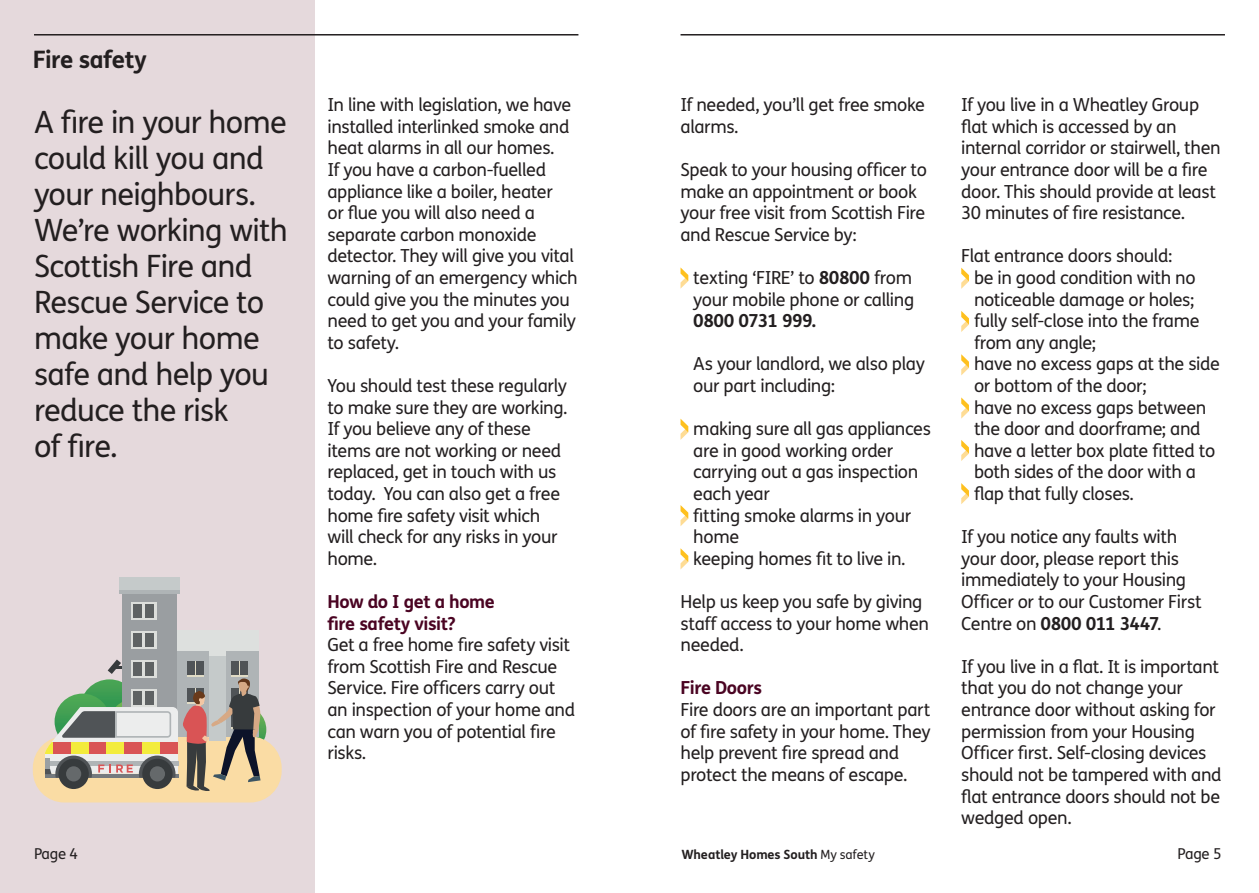
<style>
.page{position:relative;width:1259px;height:893px;background:#fff}
.page>*{position:absolute;margin:0;border:0;box-sizing:border-box;transform-origin:0 0}
._20_5_24-Reg-Section_intro-Black{font:30.75px/36px "FS Me";letter-spacing:-.025em;color:#231f20}
.t1{font:700 24px "FS Me";letter-spacing:-.02em;color:#231f20}
._12_14_4-Reg-Body-Black{font:18px/21.6px "FS Me";letter-spacing:-.02em;color:#231f20}
._12_14_4-Reg-BulletPoints-Black{font:18px/21.6px "FS Me";letter-spacing:-.02em;color:#231f20}
._12_14_4-Reg-Body-Black-2{font:700 18px/21.6px "FS Me";letter-spacing:-.02em;color:#4a0422}
._10_12-Regular{font:15px "FS Me";letter-spacing:-.015em;color:#231f20}
.t2{font:700 12.75px "FS Me";letter-spacing:-.005em;color:#231f20}
.s1{font-weight:700}
.s2{font-weight:400}
</style>
<div class="page">
<hr style="left:680px;top:34px;width:545px;height:2px;background:#231f20">
<div style="left:0;top:0;width:315px;height:893px;background:#e5d9dc"></div>
<hr style="left:34px;top:34px;width:544px;height:2px;background:#231f20">
<svg style="left:218px;top:705px;width:48px;height:49px"></svg>
<div style="left:33px;top:736px;width:249px;height:66px;background:#fadca4;border-radius:32px"></div>
<div style="left:176px;top:630px;width:83px;height:21px;background:#dde0de"></div>
<div style="left:176px;top:651px;width:83px;height:86px;background:#afb4b6"></div>
<div style="left:209px;top:649px;width:16px;height:7px;background:#dde0de"></div>
<div style="left:209px;top:656px;width:16px;height:84px;background:#c5caca"></div>
<div style="left:122px;top:594px;width:55px;height:142px;background:#9a9ea1"></div>
<hr style="left:119px;top:590px;width:60px;height:4px;background:#afb4b6">
<div style="left:131px;top:602px;width:25px;height:18px;background:#dcdedb"></div>
<div style="left:133px;top:605px;width:9px;height:13px;background:#5e6263"></div>
<div style="left:145px;top:605px;width:9px;height:13px;background:#5e6263"></div>
<div style="left:131px;top:631px;width:25px;height:18px;background:#dcdedb"></div>
<div style="left:133px;top:634px;width:9px;height:13px;background:#5e6263"></div>
<div style="left:145px;top:634px;width:9px;height:13px;background:#5e6263"></div>
<div style="left:119px;top:577px;width:60px;height:13px;background:#c5caca"></div>
<svg style="left:45px;top:659px;width:215px;height:132px"></svg>
<svg style="left:680px;top:267px;width:8px;height:22px"></svg>
<svg style="left:680px;top:419px;width:8px;height:21px"></svg>
<svg style="left:680px;top:505px;width:8px;height:21px"></svg>
<svg style="left:680px;top:548px;width:8px;height:21px"></svg>
<svg style="left:961px;top:268px;width:8px;height:21px"></svg>
<svg style="left:961px;top:311px;width:8px;height:21px"></svg>
<svg style="left:961px;top:354px;width:8px;height:21px"></svg>
<svg style="left:961px;top:397px;width:8px;height:22px"></svg>
<svg style="left:961px;top:440px;width:8px;height:21px"></svg>
<svg style="left:961px;top:483px;width:8px;height:21px"></svg>
<p class="t1" style="left:33px;top:45px;width:116px">Fire safety</p>
<p class="_20_5_24-Reg-Section_intro-Black" style="left:34px;top:105px;width:255px">A fire in your home could kill you and your neighbours.<br>We’re working with<br>Scottish Fire and<br>Rescue Service to make your home safe and help you reduce the risk<br>of fire.</p>
<p class="_12_14_4-Reg-Body-Black" style="left:327px;top:95px;width:252px">In line with legislation, we have installed interlinked smoke and heat alarms in all our homes.<br>If you have a carbon-fuelled appliance like a boiler, heater<br>or flue you will also need a separate carbon monoxide detector. They will give you vital warning of an emergency which could give you the minutes you need to get you and your family to safety.</p>
<p class="_12_14_4-Reg-Body-Black" style="left:327px;top:375px;width:242px">You should test these regularly to make sure they are working.<br>If you believe any of these items are not working or need replaced, get in touch with us today. You can also get a free home fire safety visit which will check for any risks in your home.</p>
<p class="_12_14_4-Reg-Body-Black-2" style="left:327px;top:591px;width:169px">How do I get a home fire safety visit?</p>
<p class="_12_14_4-Reg-Body-Black" style="left:327px;top:635px;width:249px">Get a free home fire safety visit from Scottish Fire and Rescue<br>Service. Fire officers carry out an inspection of your home and can warn you of potential fire risks.</p>
<p class="_12_14_4-Reg-Body-Black" style="left:680px;top:95px;width:246px">If needed, you’ll get free smoke alarms.</p>
<p class="_12_14_4-Reg-BulletPoints-Black" style="left:680px;top:159px;width:248px">Speak to your housing officer to make an appointment or book your free visit from Scottish Fire and Rescue Service by:</p>
<p class="_12_14_4-Reg-BulletPoints-Black" style="left:693px;top:267px;width:222px;text-align:justify">texting ‘FIRE’ to <span class="s1">80800</span> from your mobile phone or calling <span class="s1">0800 0731 999.</span></p>
<p class="_12_14_4-Reg-BulletPoints-Black" style="left:693px;top:354px;width:233px">As your landlord, we also play our part including:</p>
<p class="_12_14_4-Reg-BulletPoints-Black" style="left:693px;top:419px;width:239px">making sure all gas appliances are in good working order carrying out a gas inspection each year<br>fitting smoke alarms in your home<br>keeping homes fit to live in.</p>
<p class="_12_14_4-Reg-Body-Black" style="left:680px;top:591px;width:250px">Help us keep you safe by giving staff access to your home when needed.</p>
<p class="_12_14_4-Reg-Body-Black-2" style="left:680px;top:677px;width:83px">Fire Doors</p>
<p class="_12_14_4-Reg-Body-Black" style="left:680px;top:699px;width:251px">Fire doors are an important part of fire safety in your home. They help prevent fire spread and protect the means of escape.</p>
<p class="_12_14_4-Reg-Body-Black" style="left:961px;top:95px;width:261px">If you live in a Wheatley Group flat which is accessed by an internal corridor or stairwell, then your entrance door will be a fire door. This should provide at least<br>30 minutes of fire resistance.</p>
<p class="_12_14_4-Reg-Body-Black" style="left:961px;top:246px;width:213px">Flat entrance doors should:</p>
<p class="_12_14_4-Reg-Body-Black" style="left:974px;top:267px;width:223px">be in good condition with no noticeable damage or holes;</p>
<p class="_12_14_4-Reg-Body-Black" style="left:974px;top:311px;width:227px">fully self-close into the frame from any angle;</p>
<p class="_12_14_4-Reg-Body-Black" style="left:974px;top:354px;width:247px">have no excess gaps at the side or bottom of the door;</p>
<p class="_12_14_4-Reg-Body-Black" style="left:974px;top:397px;width:234px">have no excess gaps between the door and doorframe; and</p>
<p class="_12_14_4-Reg-Body-Black" style="left:974px;top:440px;width:243px">have a letter box plate fitted to both sides of the door with a flap that fully closes.</p>
<p class="_12_14_4-Reg-Body-Black" style="left:961px;top:527px;width:242px">If you notice any faults with your door, please report this immediately to your Housing<br>Officer or to our Customer First<br>Centre on <span class="s1">0800 011 3447</span>.</p>
<p class="_12_14_4-Reg-Body-Black" style="left:961px;top:656px;width:262px">If you live in a flat. It is important that you do not change your entrance door without asking for permission from your Housing<br>Officer first. Self-closing devices should not be tampered with and flat entrance doors should not be wedged open.</p>
<p class="_10_12-Regular" style="left:34px;top:845px;width:46px">Page 4</p>
<p class="t2" style="left:681px;top:846px;width:195px">Wheatley Homes South <span class="s2">My safety</span></p>
<p class="_10_12-Regular" style="left:1177px;top:845px;width:46px">Page 5</p>
</div>
